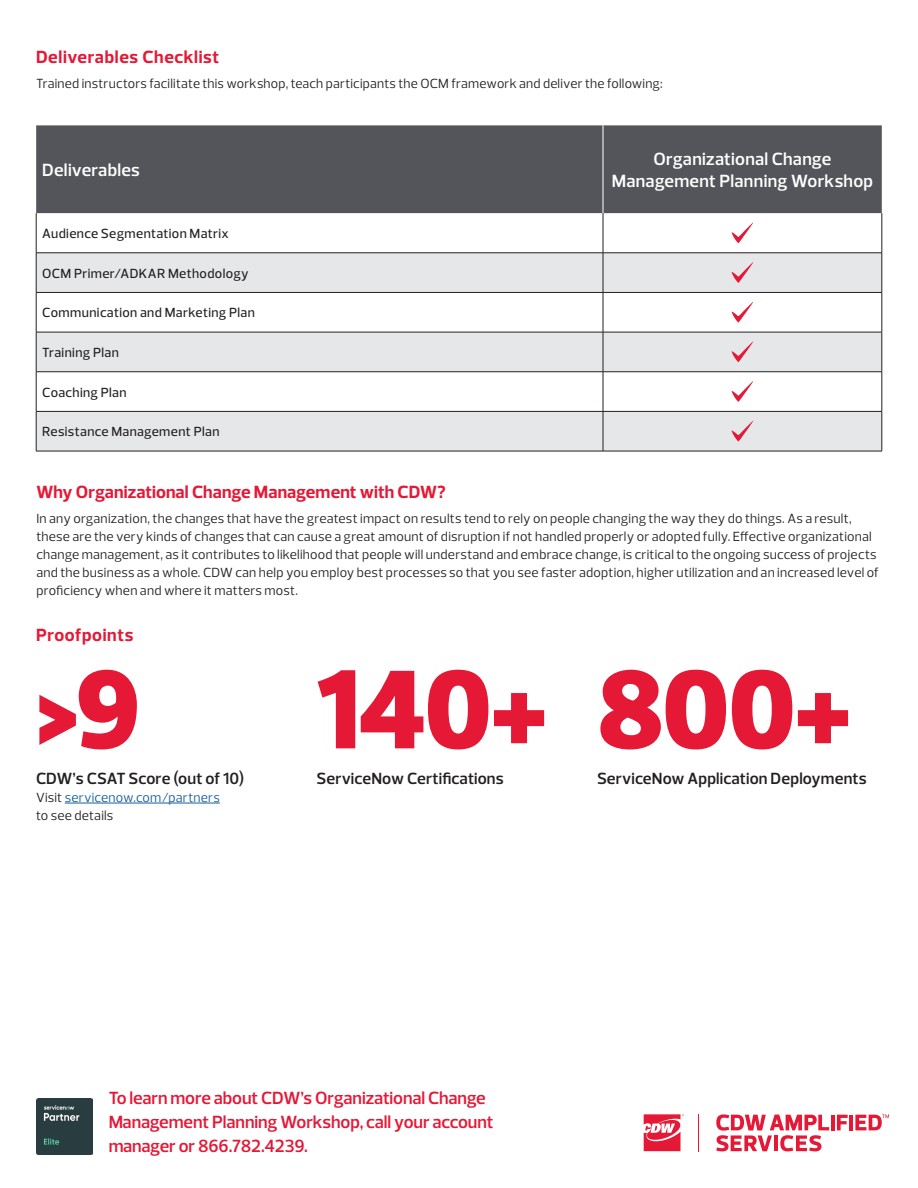
<style>
.page{position:relative;width:918px;height:1188px;background:#fff}
.page>*{position:absolute;margin:0;border:0;box-sizing:border-box;transform-origin:0 0}
.t1{font:900 114px "Prelo";letter-spacing:-.015em;color:#e51836}
.t2{font:600 18px/24px "Prelo";letter-spacing:-.005em;color:#e51836}
.t3{font:600 18px/21.6px "Prelo";letter-spacing:.015em;color:#fff;text-align:center}
.Body{font:700 18px "Prelo";letter-spacing:.01em;color:#e51836}
.Body-2{font:700 18px "Prelo";letter-spacing:.035em;color:#e51836}
.Body-3{font:700 18px "Prelo";letter-spacing:.03em;color:#e51836}
.Body-4{font:600 16.5px "Prelo";letter-spacing:.01em;color:#231f20}
.Body-5{font:13.5px/18px "Prelo";letter-spacing:.015em;color:#231f20}
.t4{font:500 13.5px "Prelo";letter-spacing:.025em;color:#231f20}
.Body-6{font:13.5px/18px "Prelo";letter-spacing:.015em;color:#175d9e}
.s1{color:#231f20}
</style>
<div class="page">
<hr style="left:65px;top:803px;width:155px;height:1px;background:#175d9e">
<div style="left:36px;top:125px;width:846px;height:88px;background:#54555a"></div>
<svg style="left:37px;top:333px;width:845px;height:118px;fill:#e6e7e9"></svg>
<hr style="left:603px;top:125px;width:1px;height:88px;background:#fff">
<hr style="left:36px;top:213px;width:1px;height:40px;background:#231f20">
<hr style="left:603px;top:213px;width:1px;height:40px;background:#231f20">
<hr style="left:882px;top:213px;width:1px;height:40px;background:#231f20">
<hr style="left:882px;top:253px;width:1px;height:39px;background:#231f20">
<hr style="left:36px;top:292px;width:567px;height:1px;background:#231f20">
<hr style="left:36px;top:293px;width:1px;height:39px;background:#231f20">
<hr style="left:603px;top:292px;width:279px;height:1px;background:#231f20">
<hr style="left:603px;top:293px;width:1px;height:39px;background:#231f20">
<hr style="left:882px;top:293px;width:1px;height:39px;background:#231f20">
<hr style="left:36px;top:372px;width:1px;height:39px;background:#231f20">
<hr style="left:603px;top:372px;width:1px;height:39px;background:#231f20">
<hr style="left:882px;top:372px;width:1px;height:39px;background:#231f20">
<hr style="left:603px;top:332px;width:279px;height:1px;background:#231f20">
<hr style="left:882px;top:332px;width:1px;height:40px;background:#231f20">
<hr style="left:603px;top:371px;width:279px;height:1px;background:#231f20">
<hr style="left:36px;top:332px;width:567px;height:1px;background:#231f20">
<hr style="left:36px;top:332px;width:1px;height:40px;background:#231f20">
<hr style="left:603px;top:332px;width:1px;height:40px;background:#231f20">
<hr style="left:36px;top:371px;width:567px;height:1px;background:#231f20">
<hr style="left:36px;top:411px;width:567px;height:1px;background:#231f20">
<hr style="left:36px;top:412px;width:1px;height:39px;background:#231f20">
<hr style="left:36px;top:451px;width:567px;height:1px;background:#231f20">
<hr style="left:603px;top:411px;width:279px;height:1px;background:#231f20">
<hr style="left:603px;top:412px;width:1px;height:39px;background:#231f20">
<hr style="left:882px;top:412px;width:1px;height:39px;background:#231f20">
<hr style="left:603px;top:451px;width:279px;height:1px;background:#231f20">
<svg style="left:732px;top:223px;width:21px;height:20px"></svg>
<div style="left:36px;top:253px;width:846px;height:39px;background:#e6e7e9"></div>
<svg style="left:732px;top:302px;width:21px;height:21px"></svg>
<svg style="left:732px;top:342px;width:21px;height:20px"></svg>
<svg style="left:732px;top:381px;width:21px;height:21px"></svg>
<svg style="left:732px;top:421px;width:21px;height:21px"></svg>
<img style="left:36px;top:1098px;width:56px;height:56px">
<svg style="left:644px;top:1114px;width:40px;height:37px"></svg>
<hr style="left:831px;top:1115px;width:3px;height:15px;background:#e51836">
<svg style="left:837px;top:1115px;width:11px;height:15px"></svg>
<hr style="left:849px;top:1115px;width:4px;height:15px;background:#e51836">
<svg style="left:855px;top:1114px;width:34px;height:16px"></svg>
<svg style="left:716px;top:1114px;width:113px;height:37px"></svg>
<hr style="left:698px;top:1114px;width:1px;height:38px;background:#e51836">
<p class="Body-2" style="left:36px;top:46px;width:185px">Deliverables Checklist</p>
<p class="Body-5" style="left:36px;top:74px;width:628px">Trained instructors facilitate this workshop, teach participants the OCM framework and deliver the following:</p>
<p class="t3" style="left:42px;top:159px;width:99px">Deliverables</p>
<p class="t3" style="left:612px;top:148px;width:263px">Organizational Change<br>Management Planning Workshop</p>
<p class="t4" style="left:42px;top:225px;width:188px">Audience Segmentation Matrix</p>
<p class="t4" style="left:42px;top:265px;width:208px">OCM Primer/ADKAR Methodology</p>
<p class="t4" style="left:42px;top:305px;width:214px">Communication and Marketing Plan</p>
<p class="t4" style="left:42px;top:344px;width:78px">Training Plan</p>
<p class="t4" style="left:42px;top:384px;width:86px">Coaching Plan</p>
<p class="t4" style="left:42px;top:423px;width:179px">Resistance Management Plan</p>
<p class="Body" style="left:36px;top:481px;width:411px">Why Organizational Change Management with CDW?</p>
<p class="Body-5" style="left:36px;top:510px;width:844px">In any organization, the changes that have the greatest impact on results tend to rely on people changing the way they do things. As a result, these are the very kinds of changes that can cause a great amount of disruption if not handled properly or adopted fully. Effective organizational change management, as it contributes to likelihood that people will understand and embrace change, is critical to the ongoing success of projects and the business as a whole. CDW can help you employ best processes so that you see faster adoption, higher utilization and an increased level of proficiency when and where it matters most.</p>
<p class="Body-3" style="left:36px;top:624px;width:99px">Proofpoints</p>
<p class="t1" style="left:36px;top:640px;width:106px">&gt;9</p>
<p class="t1" style="left:316px;top:640px;width:536px">140+ 800+</p>
<p class="Body-4" style="left:36px;top:768px;width:210px">CDW’s CSAT Score (out of 10)</p>
<p class="Body-6" style="left:36px;top:788px;width:185px"><span class="s1">Visit</span> servicenow.com/partners <span class="s1">to see details</span></p>
<p class="Body-4" style="left:316px;top:768px;width:189px">ServiceNow Certifications</p>
<p class="Body-4" style="left:597px;top:768px;width:271px">ServiceNow Application Deployments</p>
<h2 class="t2" style="left:108px;top:1086px;width:387px">To learn more about CDW’s Organizational Change<br>Management Planning Workshop, call your account manager or 866.782.4239.</h2>
</div>
